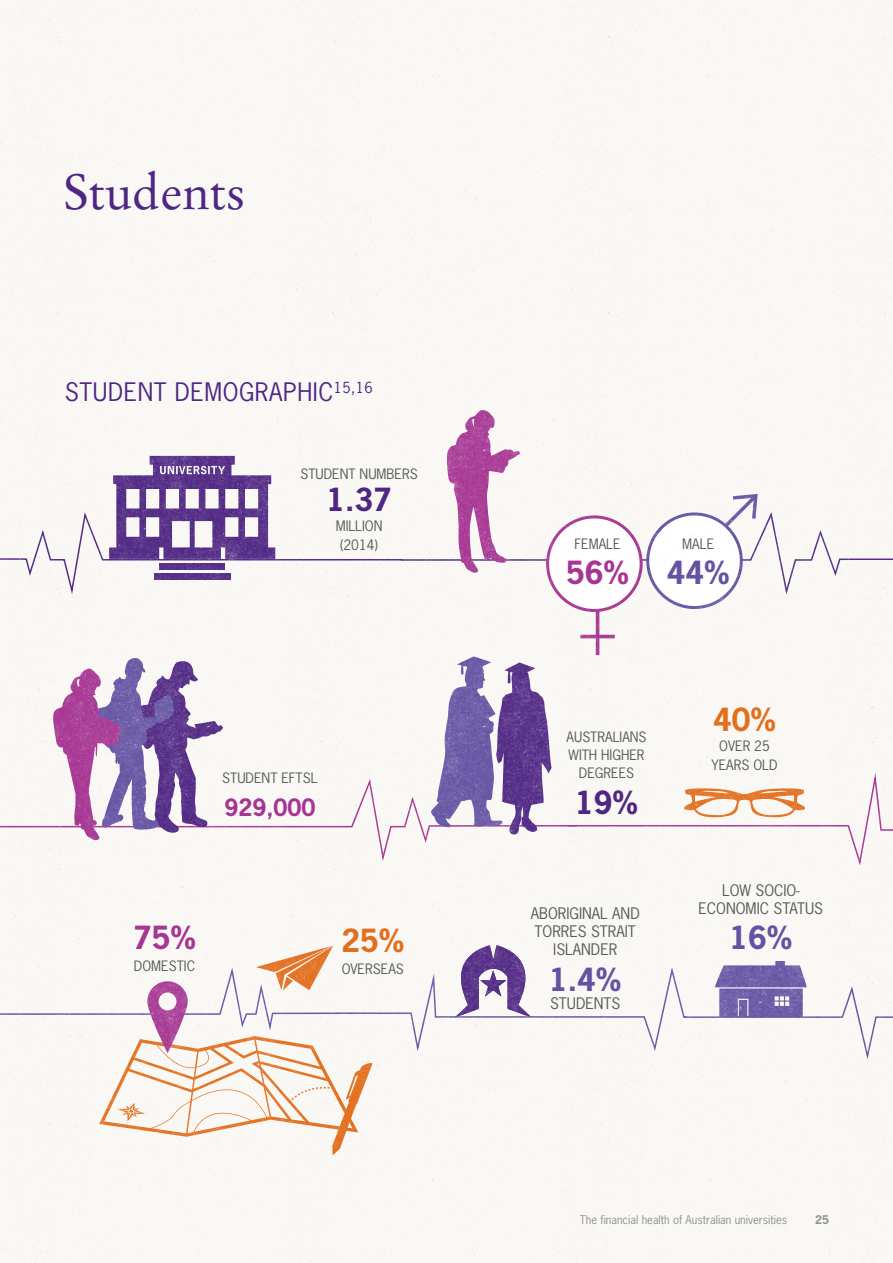
<style>
.page{position:relative;width:893px;height:1263px;background:#fff}
.page>*{position:absolute;margin:0;border:0;box-sizing:border-box;transform-origin:0 0}
.t1{font:49.5px "Stempel Garamond LT Std";color:#4f2683}
.t2{font:700 30px "News Gothic Std";color:#6452a2}
.t3{font:700 30px "News Gothic Std";color:#4f2683}
.t4{font:700 30px "News Gothic Std";color:#e36f1e}
.t5{font:700 30px "News Gothic Std";color:#a63593}
.t6{font:24px "News Gothic Std";letter-spacing:.025em;color:#4f2683}
.t7{font:700 22.5px "News Gothic Std";color:#a63593}
.t8{font:15px/18px "News Gothic Std";color:#58595b;text-align:center}
.t9{font:13.5px/19.5px "News Gothic Std";color:#58595b;text-align:center}
.t10{font:11.25px "News Gothic Std";color:#919195}
.t11{font:700 11.25px "News Gothic Std";color:#919195}
</style>
<div class="page">
<img style="left:0;top:0;width:893px;height:1263px">
<h1 class="t1" style="left:64px;top:162px;width:183px">Students</h1>
<h3 class="t6" style="left:65px;top:377px;width:309px">STUDENT DEMOGRAPHIC<sup>15,16</sup></h3>
<p class="t9" style="left:300px;top:464px;width:119px">STUDENT NUMBERS</p>
<h2 class="t3" style="left:326px;top:480px;width:67px">1.37</h2>
<p class="t9" style="left:336px;top:516px;width:48px">MILLION (2014)</p>
<p class="t9" style="left:222px;top:768px;width:97px">STUDENT EFTSL</p>
<h3 class="t7" style="left:224px;top:792px;width:92px">929,000</h3>
<h2 class="t5" style="left:133px;top:917px;width:64px">75%</h2>
<p class="t9" style="left:134px;top:956px;width:63px">DOMESTIC</p>
<h2 class="t4" style="left:341px;top:921px;width:64px">25%</h2>
<p class="t9" style="left:342px;top:959px;width:64px">OVERSEAS</p>
<p class="t9" style="left:575px;top:534px;width:47px">FEMALE</p>
<h2 class="t5" style="left:566px;top:553px;width:64px">56%</h2>
<p class="t9" style="left:682px;top:534px;width:33px">MALE</p>
<h2 class="t2" style="left:667px;top:553px;width:64px">44%</h2>
<p class="t9" style="left:566px;top:728px;width:82px;line-height:18px">AUSTRALIANS<br>WITH HIGHER<br>DEGREES</p>
<h2 class="t3" style="left:575px;top:782px;width:64px">19%</h2>
<p class="t8" style="left:531px;top:904px;width:110px">ABORIGINAL AND<br>TORRES STRAIT<br>ISLANDER</p>
<h2 class="t2" style="left:549px;top:959px;width:74px">1.4%</h2>
<p class="t8" style="left:550px;top:994px;width:72px">STUDENTS</p>
<h2 class="t4" style="left:713px;top:700px;width:64px">40%</h2>
<p class="t9" style="left:711px;top:736px;width:68px">OVER 25<br>YEARS OLD</p>
<p class="t8" style="left:699px;top:881px;width:126px">LOW SOCIO-<br>ECONOMIC STATUS</p>
<h2 class="t2" style="left:729px;top:918px;width:64px">16%</h2>
<p class="t10" style="left:580px;top:1213px;width:209px">The financial health of Australian universities</p>
<p class="t11" style="left:815px;top:1213px;width:15px">25</p>
</div>
